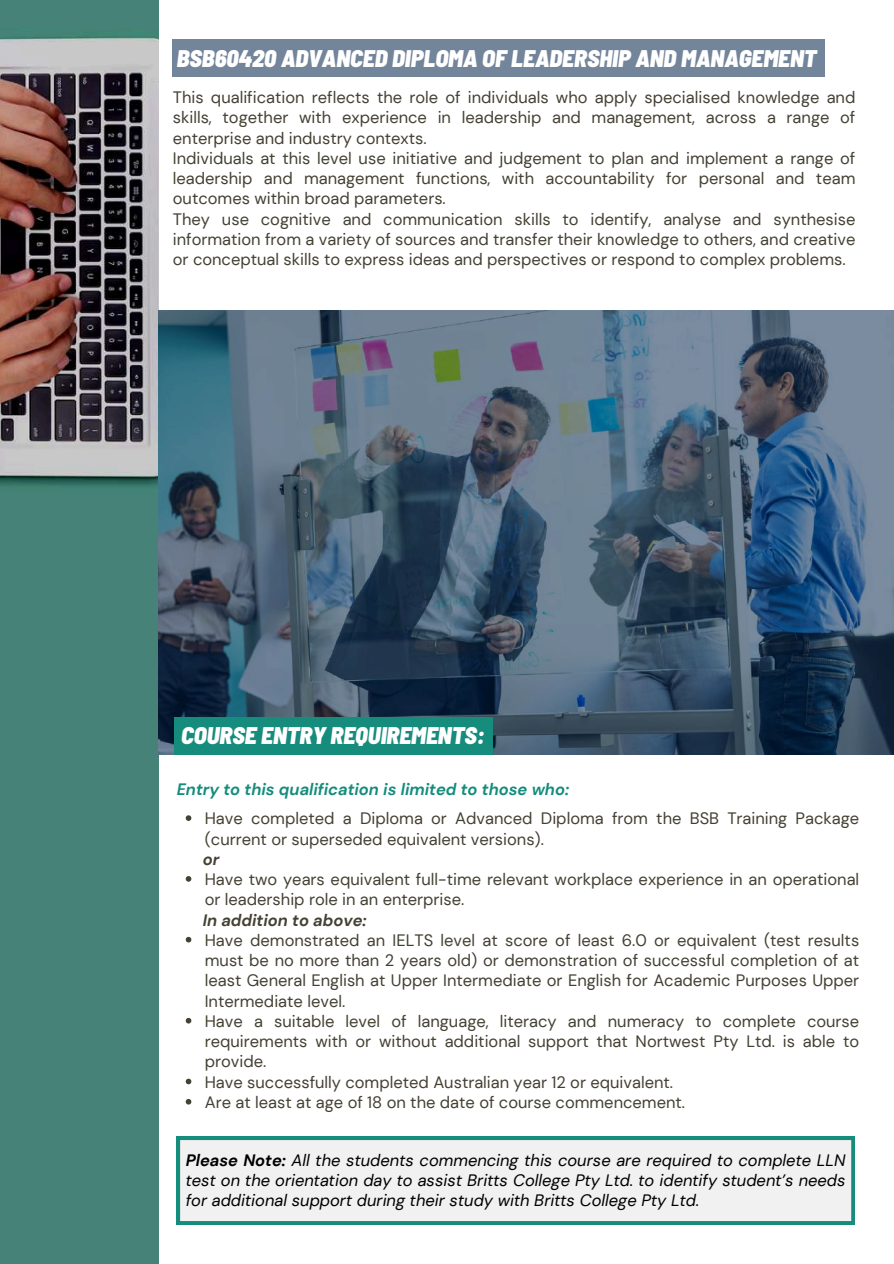
<style>
.page{position:relative;width:894px;height:1264px;background:#fff}
.page>*{position:absolute;margin:0;border:0;box-sizing:border-box;transform-origin:0 0}
.t1{font:italic 900 semi-condensed 24px "Barlow";color:#fff}
.t2{font:16.5px/20.2px "DM Sans";color:#444033}
.t3{font:italic 16.5px/20.2px "DM Sans";color:#000;text-align:justify}
.t4{font:italic 700 16.5px "DM Sans";color:#158c7c}
.t5{font:italic 700 16.5px "DM Sans";color:#444033}
.s1{font-weight:700}
</style>
<div class="page">
<div style="left:172px;top:39px;width:652px;height:38px;background:#73859b"></div>
<img style="left:0;top:0;width:158px;height:1263px">
<svg style="left:158px;top:310px;width:734px;height:445px;background:#496075"></svg>
<svg style="left:177px;top:1136px;width:677px;height:88px"></svg>
<div style="left:174px;top:717px;width:318px;height:38px;background:#158c7c"></div>
<svg style="left:186px;top:815px;width:5px;height:6px"></svg>
<svg style="left:186px;top:876px;width:5px;height:5px"></svg>
<svg style="left:186px;top:936px;width:5px;height:6px"></svg>
<svg style="left:186px;top:1017px;width:5px;height:6px"></svg>
<svg style="left:186px;top:1078px;width:5px;height:6px"></svg>
<svg style="left:186px;top:1099px;width:5px;height:5px"></svg>
<h1 class="t1" style="left:177px;top:43px;width:641px">BSB60420 ADVANCED DIPLOMA OF LEADERSHIP AND MANAGEMENT</h1>
<p class="t2" style="left:173px;top:87px;width:683px">This qualification reflects the role of individuals who apply specialised knowledge and skills, together with experience in leadership and management, across a range of enterprise and industry contexts.<br>Individuals at this level use initiative and judgement to plan and implement a range of leadership and management functions, with accountability for personal and team outcomes within broad parameters.<br>They use cognitive and communication skills to identify, analyse and synthesise information from a variety of sources and transfer their knowledge to others, and creative or conceptual skills to express ideas and perspectives or respond to complex problems.</p>
<h1 class="t1" style="left:181px;top:720px;width:305px">COURSE ENTRY REQUIREMENTS:</h1>
<p class="t4" style="left:177px;top:778px;width:393px">Entry to this qualification is limited to those who:</p>
<p class="t2" style="left:205px;top:808px;width:655px">Have completed a Diploma or Advanced Diploma from the BSB Training Package (current or superseded equivalent versions).</p>
<p class="t5" style="left:203px;top:848px;width:18px">or</p>
<p class="t2" style="left:205px;top:869px;width:655px">Have two years equivalent full-time relevant workplace experience in an operational or leadership role in an enterprise.</p>
<p class="t5" style="left:203px;top:909px;width:165px">In addition to above:</p>
<p class="t2" style="left:205px;top:930px;width:655px">Have demonstrated an IELTS level at score of least 6.0 or equivalent (test results must be no more than 2 years old) or demonstration of successful completion of at least General English at Upper Intermediate or English for Academic Purposes Upper Intermediate level.<br>Have a suitable level of language, literacy and numeracy to complete course requirements with or without additional support that Nortwest Pty Ltd. is able to provide.<br>Have successfully completed Australian year 12 or equivalent.<br>Are at least at age of 18 on the date of course commencement.</p>
<p class="t3" style="left:186px;top:1150px;width:661px"><span class="s1">Please Note:</span> All the students commencing this course are required to complete LLN test on the orientation day to assist Britts College Pty Ltd. to identify student’s needs for additional support during their study with Britts College Pty Ltd.</p>
</div>
